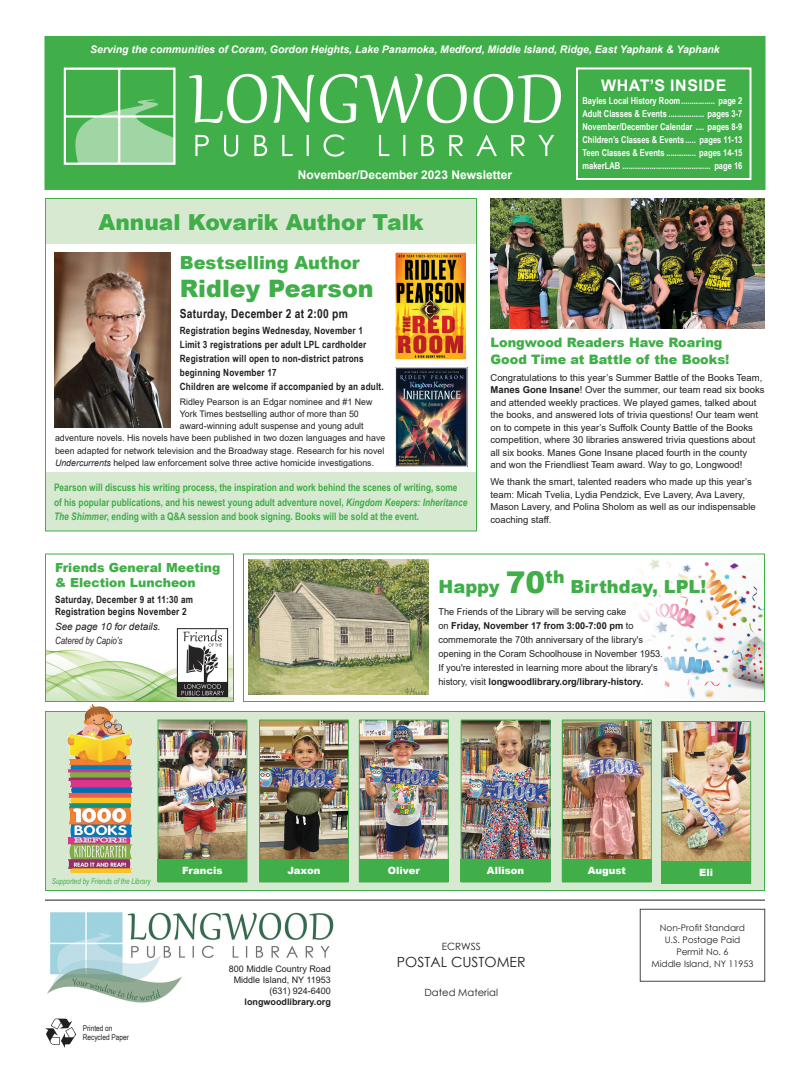
<style>
.page{position:relative;width:810px;height:1080px;background:#fff}
.page>*{position:absolute;margin:0;border:0;box-sizing:border-box;transform-origin:0 0}
.Adults_Heads{font:900 24px "Arial";color:#40ae49}
.Adults_Heads-2{font:900 22px "Arial";color:#40ae49}
.Adults_Heads-3{font:900 18px "Arial";color:#40ae49}
.Adults_Heads-4{font:700 16px "Arial";letter-spacing:.035em;color:#fff}
.t1{font:14px "Century Gothic";color:#231f20}
.Adults_Heads-5{font:900 13px/17px "Arial";color:#40ae49}
.Adults_Heads-6{font:900 12.5px/15px "Arial";color:#40ae49}
.Adults_Date_Time_Reg{font:700 12.5px "Arial Narrow";letter-spacing:.02em;color:#231f20}
.Calendar_Copy{font:700 12px "Arial";color:#fff}
.Calendar_Copy-2{font:italic 700 10.5px "Arial";color:#fff}
.Adults_Body{font:700 10.4px/14.5px "Arial Narrow";color:#40ae49}
.Adults_Date_Time_Reg-2{font:700 10px/14px "Arial Narrow";letter-spacing:.02em;color:#231f20}
.Computer_Classes_Heads{font:900 10px "Arial";color:#fff}
.Adults_Body-2{font:italic 10px "Arial";color:#231f20}
.t2{font:10px "Century Gothic";color:#231f20}
.Adults_Body-3{font:italic 10px "Arial Narrow";color:#231f20}
.Yound_Adults_Body_Copy{font:9.5px/12.5px "Arial";color:#231f20}
.Adults_Heads-7{font:700 9.5px "Arial Narrow";color:#fff}
.Adults_Body-4{font:9.5px/14px "Arial";color:#231f20}
.Adults_Body-5{font:9px "Arial";color:#231f20}
.t3{font:9px "Century Gothic";color:#231f20}
.t4{font:700 9px "Arial";color:#231f20}
.Children_s_Heads{font:italic 8px "Arial Narrow";color:#40ae49;scale:.96 1}
.t5{font:8px "Arial Narrow";color:#231f20}
.s1{font-style:italic}
.s2{font-weight:700}
.s3{font-size:30px}
</style>
<div class="page">
<img style="left:47px;top:628px;width:185px;height:72px">
<img style="left:652px;top:559px;width:111px;height:141px">
<div style="left:243px;top:554px;width:522px;height:148px;border:1px solid #40ae49"></div>
<div style="left:46px;top:200px;width:430px;height:44px;background:#d8e9d2"></div>
<div style="left:45px;top:472px;width:432px;height:59px;background:#d8e9d2"></div>
<img style="left:248px;top:560px;width:180px;height:135px">
<div style="left:45px;top:198px;width:432px;height:334px;border:1px solid #40ae49"></div>
<div style="left:45px;top:711px;width:720px;height:180px;background:#d8e9d2;border:1px solid #40ae49"></div>
<img style="left:261px;top:722px;width:86px;height:138px">
<div style="left:259px;top:720px;width:90px;height:162px;border:1px solid #40ae49"></div>
<img style="left:361px;top:722px;width:86px;height:138px">
<div style="left:359px;top:720px;width:90px;height:162px;border:1px solid #40ae49"></div>
<img style="left:160px;top:722px;width:86px;height:138px">
<div style="left:158px;top:720px;width:90px;height:162px;border:1px solid #40ae49"></div>
<img style="left:463px;top:722px;width:86px;height:138px">
<div style="left:461px;top:720px;width:90px;height:162px;border:1px solid #40ae49"></div>
<img style="left:564px;top:722px;width:86px;height:138px">
<div style="left:562px;top:720px;width:90px;height:162px;border:1px solid #40ae49"></div>
<div style="left:158px;top:860px;width:90px;height:22px;background:#40ae49"></div>
<div style="left:640px;top:909px;width:125px;height:73px;border:1px solid #474447"></div>
<div style="left:44px;top:36px;width:722px;height:154px;background:#40ae49"></div>
<img style="left:48px;top:912px;width:286px;height:91px">
<hr style="left:46px;top:900px;width:718px;height:1px;background:#231f20">
<img style="left:46px;top:1018px;width:29px;height:29px">
<img style="left:63px;top:68px;width:498px;height:97px">
<div style="left:576px;top:68px;width:176px;height:112px;border:2px solid #fff"></div>
<div style="left:45px;top:554px;width:189px;height:148px;border:1px solid #40ae49"></div>
<img style="left:63px;top:704px;width:75px;height:168px">
<div style="left:259px;top:860px;width:90px;height:22px;background:#40ae49"></div>
<div style="left:359px;top:860px;width:90px;height:22px;background:#40ae49"></div>
<div style="left:461px;top:860px;width:90px;height:22px;background:#40ae49"></div>
<div style="left:562px;top:860px;width:90px;height:22px;background:#40ae49"></div>
<img style="left:490px;top:198px;width:275px;height:130px">
<img style="left:397px;top:254px;width:68px;height:104px">
<div style="left:395px;top:252px;width:72px;height:108px;border:1px solid #fff"></div>
<img style="left:663px;top:723px;width:86px;height:138px">
<div style="left:661px;top:721px;width:90px;height:163px;border:1px solid #40ae49"></div>
<div style="left:661px;top:861px;width:90px;height:23px;background:#40ae49"></div>
<img style="left:397px;top:370px;width:68px;height:94px">
<img style="left:54px;top:252px;width:117px;height:176px">
<img style="left:179px;top:631px;width:47px;height:64px">
<div style="left:177px;top:629px;width:51px;height:68px;border:1px solid #231f20"></div>
<div style="left:431px;top:562px;width:283px;height:43px;background:#fff"></div>
<div style="left:430px;top:599px;width:241px;height:96px;background:#fff"></div>
<p class="Calendar_Copy-2" style="left:90px;top:43px;width:631px">Serving the communities of Coram, Gordon Heights, Lake Panamoka, Medford, Middle Island, Ridge, East Yaphank &amp; Yaphank</p>
<p class="Calendar_Copy" style="left:298px;top:167px;width:216px">November/December 2023 Newsletter</p>
<p class="Adults_Heads-2" style="left:98px;top:206px;width:327px">Annual Kovarik Author Talk</p>
<p class="Adults_Heads-4" style="left:601px;top:74px;width:127px">WHAT’S INSIDE</p>
<p class="Adults_Heads-7" style="left:582px;top:93px;width:161px">Bayles Local History Room................ page 2</p>
<p class="Adults_Heads-7" style="left:582px;top:106px;width:161px">Adult Classes &amp; Events ................. pages 3-7</p>
<p class="Adults_Heads-7" style="left:582px;top:119px;width:161px">November/December Calendar .... pages 8-9</p>
<p class="Adults_Heads-7" style="left:582px;top:132px;width:161px">Children’s Classes &amp; Events ..... pages 11-13</p>
<p class="Adults_Heads-7" style="left:582px;top:145px;width:161px">Teen Classes &amp; Events .............. pages 14-15</p>
<p class="Adults_Heads-7" style="left:582px;top:158px;width:161px">makerLAB .......................................... page 16</p>
<p class="Adults_Heads-3" style="left:180px;top:250px;width:181px">Bestselling Author</p>
<p class="Adults_Heads" style="left:180px;top:271px;width:196px">Ridley Pearson</p>
<p class="Adults_Date_Time_Reg" style="left:180px;top:304px;width:169px">Saturday, December 2 at 2:00 pm</p>
<p class="Adults_Date_Time_Reg-2" style="left:180px;top:323px;width:185px">Registration begins Wednesday, November 1</p>
<p class="Adults_Date_Time_Reg-2" style="left:180px;top:337px;width:188px">Limit 3 registrations per adult LPL cardholder</p>
<p class="Adults_Date_Time_Reg-2" style="left:180px;top:351px;width:185px">Registration will open to non-district patrons beginning November 17</p>
<p class="Adults_Date_Time_Reg-2" style="left:180px;top:379px;width:206px">Children are welcome if accompanied by an adult.</p>
<p class="Adults_Body-5" style="left:180px;top:395px;width:194px">Ridley Pearson is an Edgar nominee and #1 New</p>
<p class="Adults_Body-5" style="left:180px;top:407px;width:181px">York Times bestselling author of more than 50</p>
<p class="Adults_Body-5" style="left:180px;top:420px;width:185px">award-winning adult suspense and young adult</p>
<p class="Adults_Body-5" style="left:55px;top:432px;width:332px">adventure novels. His novels have been published in two dozen languages and have</p>
<p class="Adults_Body-5" style="left:55px;top:444px;width:331px">been adapted for network television and the Broadway stage. Research for his novel</p>
<p class="Adults_Body-5" style="left:55px;top:456px;width:321px"><span class="s1">Undercurrents</span> helped law enforcement solve three active homicide investigations.</p>
<p class="Adults_Body" style="left:54px;top:480px;width:415px">Pearson will discuss his writing process, the inspiration and work behind the scenes of writing, some of his popular publications, and his newest young adult adventure novel, <span class="s1">Kingdom Keepers: Inheritance<br>The Shimmer</span>, ending with a Q&amp;A session and book signing. Books will be sold at the event.</p>
<p class="Adults_Heads-5" style="left:490px;top:333px;width:241px">Longwood Readers Have Roaring<br>Good Time at Battle of the Books!</p>
<p class="Yound_Adults_Body_Copy" style="left:490px;top:371px;width:276px">Congratulations to this year’s Summer Battle of the Books Team, <span class="s2">Manes Gone Insane</span>! Over the summer, our team read six books and attended weekly practices. We played games, talked about the books, and answered lots of trivia questions! Our team went on to compete in this year’s Suffolk County Battle of the Books competition, where 30 libraries answered trivia questions about all six books. Manes Gone Insane placed fourth in the county and won the Friendliest Team award. Way to go, Longwood!</p>
<p class="Yound_Adults_Body_Copy" style="left:490px;top:476px;width:267px">We thank the smart, talented readers who made up this year’s team: Micah Tvelia, Lydia Pendzick, Eve Lavery, Ava Lavery, Mason Lavery, and Polina Sholom as well as our indispensable coaching staff.</p>
<p class="Adults_Heads-6" style="left:55px;top:560px;width:167px">Friends General Meeting &amp; Election Luncheon</p>
<p class="Adults_Date_Time_Reg-2" style="left:55px;top:592px;width:140px;line-height:12.8px">Saturday, December 9 at 11:30 am<br>Registration begins November 2</p>
<p class="Adults_Body-2" style="left:55px;top:620px;width:107px">See page 10 for details.</p>
<p class="Adults_Body-3" style="left:55px;top:633px;width:69px">Catered by Capio’s</p>
<p class="Adults_Heads-3" style="left:438px;top:574px;width:269px">Happy <span class="s3">70</span><sup>th</sup> Birthday, LPL!</p>
<p class="Adults_Body-4" style="left:438px;top:604px;width:226px">The Friends of the Library will be serving cake<br>on <span class="s2">Friday, November 17 from 3:00-7:00 pm</span> to commemorate the 70th anniversary of the library's opening in the Coram Schoolhouse in November 1953.<br>If you're interested in learning more about the library's history, visit <span class="s2">longwoodlibrary.org/library-history.</span></p>
<p class="Children_s_Heads" style="left:52px;top:875px;width:104px">Supported by Friends of the Library</p>
<p class="Computer_Classes_Heads" style="left:182px;top:863px;width:42px">Francis</p>
<p class="Computer_Classes_Heads" style="left:287px;top:863px;width:35px">Jaxon</p>
<p class="Computer_Classes_Heads" style="left:388px;top:863px;width:33px">Oliver</p>
<p class="Computer_Classes_Heads" style="left:487px;top:863px;width:39px">Allison</p>
<p class="Computer_Classes_Heads" style="left:588px;top:863px;width:40px">August</p>
<p class="Computer_Classes_Heads" style="left:699px;top:865px;width:15px">Eli</p>
<p class="t5" style="left:83px;top:1022px;width:31px">Printed on</p>
<p class="t5" style="left:83px;top:1031px;width:48px">Recycled Paper</p>
<p class="Adults_Body-5" style="left:229px;top:963px;width:104px">800 Middle Country Road</p>
<p class="Adults_Body-5" style="left:234px;top:974px;width:99px">Middle Island, NY 11953</p>
<p class="Adults_Body-5" style="left:269px;top:985px;width:63px">(631) 924-6400</p>
<p class="t4" style="left:245px;top:995px;width:88px">longwoodlibrary.org</p>
<p class="t2" style="left:442px;top:940px;width:41px">ECRWSS</p>
<p class="t1" style="left:397px;top:952px;width:130px">POSTAL CUSTOMER</p>
<p class="t2" style="left:425px;top:985px;width:75px">Dated Material</p>
<p class="t3" style="left:660px;top:921px;width:87px">Non-Profit Standard</p>
<p class="t3" style="left:665px;top:933px;width:77px">U.S. Postage Paid</p>
<p class="t3" style="left:676px;top:945px;width:54px">Permit No. 6</p>
<p class="t3" style="left:651px;top:957px;width:104px">Middle Island, NY 11953</p>
</div>
